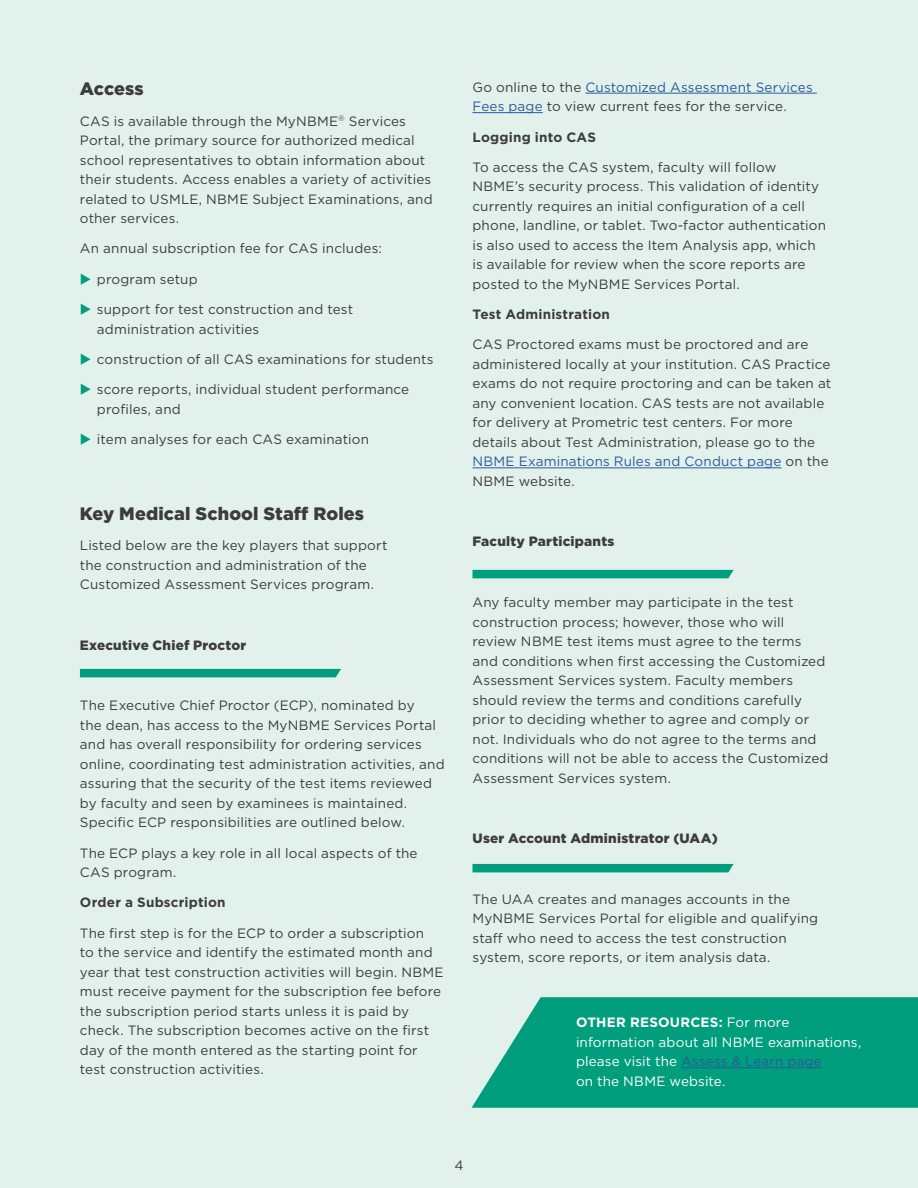
<style>
.page{position:relative;width:918px;height:1188px;background:#e3f1ed}
.page>*{position:absolute;margin:0;border:0;box-sizing:border-box;transform-origin:0 0}
.t1{font:900 18px "Gotham";letter-spacing:.005em;color:#3c3c3b}
.t2{font:13.5px/19.5px "Gotham";letter-spacing:.01em;color:#3c3c3b}
.t3{font:13.5px/19.5px "Gotham";letter-spacing:.01em;color:#fff}
.t4{font:900 13.5px "Gotham";letter-spacing:.015em;color:#3c3c3b}
.t5{font:700 13.5px "Gotham";letter-spacing:.015em;color:#3c3c3b}
.s1{color:#009e7d}
.s2{color:#275b9b}
.s3{font-weight:700}
</style>
<div class="page">
<div style="left:80px;top:669px;width:261px;height:8px;background:#009e7d"></div>
<svg style="left:472px;top:997px;width:446px;height:111px;background:#12a486"></svg>
<hr style="left:585px;top:93px;width:232px;height:1px;background:#275b9b">
<hr style="left:472px;top:112px;width:71px;height:1px;background:#275b9b">
<hr style="left:472px;top:468px;width:309px;height:1px;background:#275b9b">
<div style="left:473px;top:570px;width:261px;height:8px;background:#009e7d"></div>
<div style="left:473px;top:864px;width:261px;height:8px;background:#009e7d"></div>
<hr style="left:681px;top:1067px;width:141px;height:1px;background:#275b9b">
<h1 class="t1" style="left:80px;top:77px;width:65px">Access</h1>
<p class="t2" style="left:80px;top:111px;width:354px">CAS is available through the MyNBME<sup>®</sup> Services Portal, the primary source for authorized medical school representatives to obtain information about their students. Access enables a variety of activities related to USMLE, NBME Subject Examinations, and other services.</p>
<p class="t2" style="left:80px;top:239px;width:303px">An annual subscription fee for CAS includes:</p>
<p class="t2" style="left:80px;top:269px;width:119px"><span class="s1">◆</span> program setup</p>
<p class="t2" style="left:97px;top:299px;width:258px;text-indent:-17px"><span class="s1">◆</span> support for test construction and test administration activities</p>
<p class="t2" style="left:80px;top:349px;width:355px"><span class="s1">◆</span> construction of all CAS examinations for students</p>
<p class="t2" style="left:97px;top:379px;width:314px;text-indent:-17px"><span class="s1">◆</span> score reports, individual student performance profiles, and</p>
<p class="t2" style="left:80px;top:429px;width:291px"><span class="s1">◆</span> item analyses for each CAS examination</p>
<h1 class="t1" style="left:80px;top:501px;width:286px">Key Medical School Staff Roles</h1>
<p class="t2" style="left:80px;top:535px;width:309px">Listed below are the key players that support the construction and administration of the<br>Customized Assessment Services program.</p>
<p class="t4" style="left:80px;top:636px;width:168px">Executive Chief Proctor</p>
<p class="t2" style="left:80px;top:696px;width:366px">The Executive Chief Proctor (ECP), nominated by<br>the dean, has access to the MyNBME Services Portal and has overall responsibility for ordering services online, coordinating test administration activities, and assuring that the security of the test items reviewed by faculty and seen by examinees is maintained.<br>Specific ECP responsibilities are outlined below.</p>
<p class="t2" style="left:80px;top:843px;width:339px">The ECP plays a key role in all local aspects of the<br>CAS program.</p>
<p class="t5" style="left:80px;top:894px;width:147px">Order a Subscription</p>
<p class="t2" style="left:80px;top:923px;width:365px">The first step is for the ECP to order a subscription<br>to the service and identify the estimated month and year that test construction activities will begin. NBME must receive payment for the subscription fee before the subscription period starts unless it is paid by check. The subscription becomes active on the first day of the month entered as the starting point for test construction activities.</p>
<p class="t2" style="left:472px;top:77px;width:342px">Go online to the <span class="s2">Customized Assessment Services<br>Fees page</span> to view current fees for the service.</p>
<p class="t5" style="left:472px;top:128px;width:125px">Logging into CAS</p>
<p class="t2" style="left:472px;top:157px;width:355px">To access the CAS system, faculty will follow NBME’s security process. This validation of identity currently requires an initial configuration of a cell phone, landline, or tablet. Two-factor authentication is also used to access the Item Analysis app, which is available for review when the score reports are posted to the MyNBME Services Portal.</p>
<p class="t5" style="left:472px;top:305px;width:139px">Test Administration</p>
<p class="t2" style="left:472px;top:335px;width:360px">CAS Proctored exams must be proctored and are administered locally at your institution. CAS Practice exams do not require proctoring and can be taken at any convenient location. CAS tests are not available for delivery at Prometric test centers. For more details about Test Administration, please go to the <span class="s2">NBME Examinations Rules and Conduct page</span> on the NBME website.</p>
<p class="t4" style="left:472px;top:532px;width:143px">Faculty Participants</p>
<p class="t2" style="left:472px;top:592px;width:358px">Any faculty member may participate in the test construction process; however, those who will review NBME test items must agree to the terms and conditions when first accessing the Customized Assessment Services system. Faculty members should review the terms and conditions carefully prior to deciding whether to agree and comply or not. Individuals who do not agree to the terms and conditions will not be able to access the Customized Assessment Services system.</p>
<p class="t4" style="left:472px;top:829px;width:247px">User Account Administrator (UAA)</p>
<p class="t2" style="left:472px;top:889px;width:347px">The UAA creates and manages accounts in the MyNBME Services Portal for eligible and qualifying staff who need to access the test construction system, score reports, or item analysis data.</p>
<p class="t3" style="left:576px;top:1013px;width:287px"><span class="s3">OTHER RESOURCES:</span> For more information about all NBME examinations, please visit the <span class="s2">Assess &amp; Learn page<br></span>on the NBME website.</p>
<p class="t2" style="left:454px;top:1155px;width:11px">4</p>
</div>
